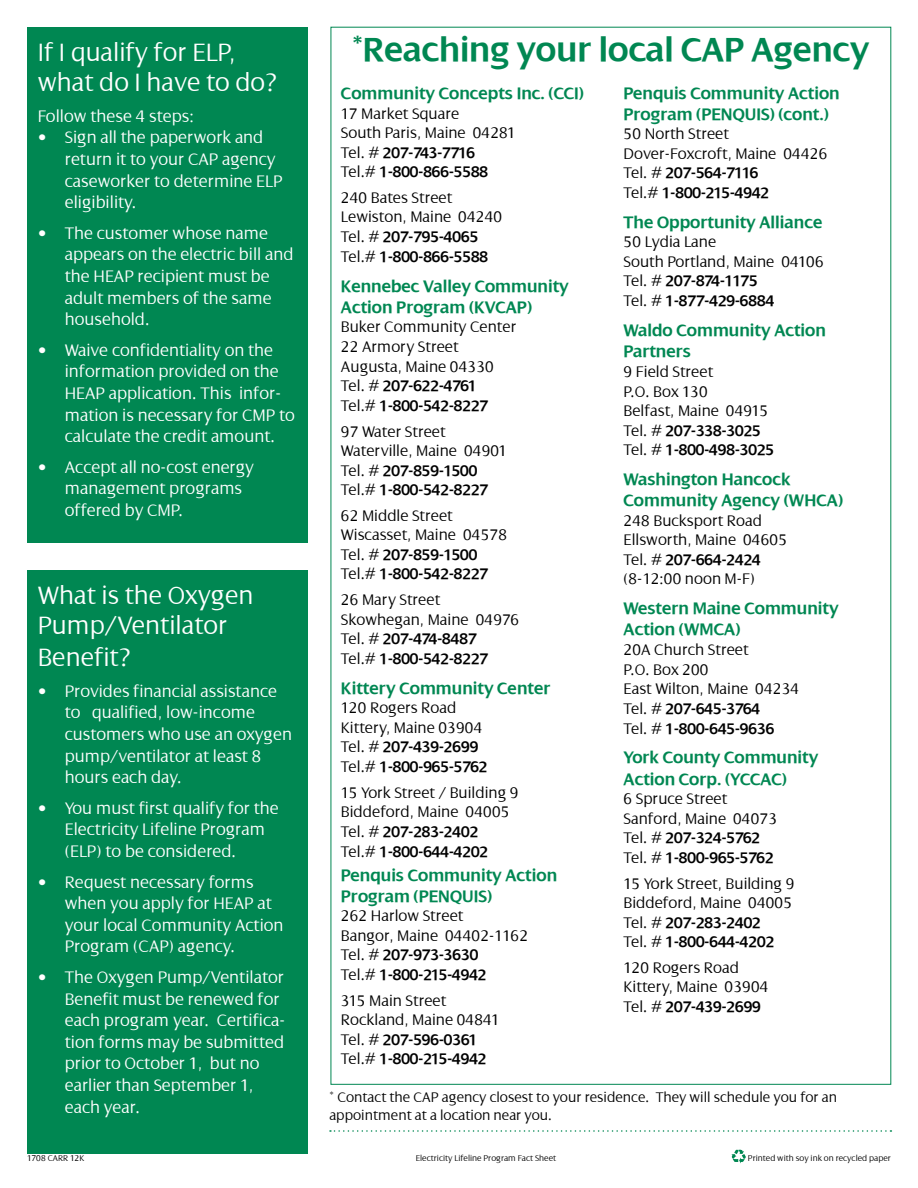
<style>
.page{position:relative;width:918px;height:1188px;background:#fff}
.page>*{position:absolute;margin:0;border:0;box-sizing:border-box;transform-origin:0 0}
.t1{font:600 36px "Dialog";color:#008752}
.t2{font:300 27px/30px "Dialog";color:#fff}
.t3{font:300 18px/21.6px "Dialog";color:#fff}
.t4{font:600 18px/21px "Dialog";color:#008752}
.t5{font:300 16.5px/19.5px "Dialog";color:#000}
.t6{font:300 15px/18px "Dialog";color:#000}
.t7{font:300 9px "Dialog";color:#000}
.s1{font-weight:600}
</style>
<div class="page">
<svg style="left:731px;top:1149px;width:15px;height:14px"></svg>
<div style="left:27px;top:27px;width:281px;height:516px;background:#008752"></div>
<div style="left:27px;top:570px;width:281px;height:584px;background:#008752"></div>
<svg style="left:330px;top:1130px;width:561px;height:2px"></svg>
<h2 class="t2" style="left:38px;top:38px;width:242px">If I qualify for ELP, what do I have to do?</h2>
<p class="t3" style="left:38px;top:105px;width:158px">Follow these 4 steps:</p>
<p class="t3" style="left:65px;top:127px;width:219px;text-indent:-27px">• Sign all the paperwork and return it to your CAP agency caseworker to determine ELP eligibility.</p>
<p class="t3" style="left:65px;top:222px;width:230px;text-indent:-27px">• The customer whose name appears on the electric bill and the HEAP recipient must be adult members of the same household.</p>
<p class="t3" style="left:65px;top:339px;width:232px;text-indent:-27px">• Waive confidentiality on the information provided on the<br>HEAP application. This infor&shy;mation is necessary for CMP to calculate the credit amount.</p>
<p class="t3" style="left:65px;top:456px;width:191px;text-indent:-27px">• Accept all no-cost energy management programs offered by CMP.</p>
<h2 class="t2" style="left:38px;top:580px;width:217px">What is the Oxygen<br>Pump/Ventilator</h2>
<h2 class="t2" style="left:38px;top:643px;width:95px">Benefit?</h2>
<p class="t3" style="left:65px;top:680px;width:229px;text-indent:-27px">• Provides financial assistance to qualified, low-income customers who use an oxygen pump/ventilator at least 8 hours each day.</p>
<p class="t3" style="left:65px;top:797px;width:216px;text-indent:-27px">• You must first qualify for the<br>Electricity Lifeline Program (ELP) to be considered.</p>
<p class="t3" style="left:65px;top:871px;width:220px;text-indent:-27px">• Request necessary forms when you apply for HEAP at your local Community Action<br>Program (CAP) agency.</p>
<p class="t3" style="left:65px;top:967px;width:222px;text-indent:-27px">• The Oxygen Pump/Ventilator<br>Benefit must be renewed for each program year. Certifica&shy;tion forms may be submitted prior to October 1, but no earlier than September 1, each year.</p>
<h1 class="t1" style="left:353px;top:30px;width:518px">*Reaching your local CAP Agency</h1>
<p class="t4" style="left:341px;top:83px;width:244px">Community Concepts Inc. (CCI)</p>
<p class="t5" style="left:341px;top:104px;width:177px">17 Market Square<br>South Paris, Maine 04281<br>Tel. # <span class="s1">207-743-7716<br></span>Tel.# <span class="s1">1-800-866-5588</span></p>
<p class="t5" style="left:341px;top:188px;width:163px">240 Bates Street<br>Lewiston, Maine 04240<br>Tel. # <span class="s1">207-795-4065<br></span>Tel.# <span class="s1">1-800-866-5588</span></p>
<p class="t4" style="left:341px;top:275px;width:229px">Kennebec Valley Community<br>Action Program (KVCAP)</p>
<p class="t5" style="left:341px;top:317px;width:177px">Buker Community Center<br>22 Armory Street<br>Augusta, Maine 04330<br>Tel. # <span class="s1">207-622-4761<br></span>Tel.# <span class="s1">1-800-542-8227</span></p>
<p class="t5" style="left:341px;top:422px;width:168px">97 Water Street<br>Waterville, Maine 04901<br>Tel. # <span class="s1">207-859-1500<br></span>Tel.# <span class="s1">1-800-542-8227</span></p>
<p class="t5" style="left:341px;top:506px;width:168px">62 Middle Street<br>Wiscasset, Maine 04578<br>Tel. # <span class="s1">207-859-1500<br></span>Tel.# <span class="s1">1-800-542-8227</span></p>
<p class="t5" style="left:341px;top:590px;width:180px">26 Mary Street<br>Skowhegan, Maine 04976<br>Tel. # <span class="s1">207-474-8487<br></span>Tel.# <span class="s1">1-800-542-8227</span></p>
<p class="t4" style="left:341px;top:677px;width:211px">Kittery Community Center</p>
<p class="t5" style="left:341px;top:698px;width:148px">120 Rogers Road<br>Kittery, Maine 03904<br>Tel. # <span class="s1">207-439-2699<br></span>Tel.# <span class="s1">1-800-965-5762</span></p>
<p class="t5" style="left:341px;top:783px;width:179px">15 York Street / Building 9<br>Biddeford, Maine 04005<br>Tel. # <span class="s1">207-283-2402<br></span>Tel.# <span class="s1">1-800-644-4202</span></p>
<p class="t4" style="left:341px;top:864px;width:218px">Penquis Community Action<br>Program (PENQUIS)</p>
<p class="t5" style="left:341px;top:906px;width:189px">262 Harlow Street<br>Bangor, Maine 04402-1162<br>Tel. # <span class="s1">207-973-3630<br></span>Tel.# <span class="s1">1-800-215-4942</span></p>
<p class="t5" style="left:341px;top:991px;width:161px">315 Main Street<br>Rockland, Maine 04841<br>Tel. # <span class="s1">207-596-0361<br></span>Tel.# <span class="s1">1-800-215-4942</span></p>
<p class="t4" style="left:624px;top:83px;width:218px">Penquis Community Action<br>Program (PENQUIS) (cont.)</p>
<p class="t5" style="left:624px;top:124px;width:205px">50 North Street<br>Dover-Foxcroft, Maine 04426<br>Tel. # <span class="s1">207-564-7116<br></span>Tel.# <span class="s1">1-800-215-4942</span></p>
<p class="t4" style="left:624px;top:212px;width:200px">The Opportunity Alliance</p>
<p class="t5" style="left:624px;top:233px;width:202px">50 Lydia Lane<br>South Portland, Maine 04106<br>Tel. # <span class="s1">207-874-1175<br></span>Tel. # <span class="s1">1-877-429-6884</span></p>
<p class="t4" style="left:624px;top:320px;width:204px">Waldo Community Action<br>Partners</p>
<p class="t5" style="left:624px;top:362px;width:152px">9 Field Street<br>P.O. Box 130<br>Belfast, Maine 04915<br>Tel. # <span class="s1">207-338-3025<br></span>Tel. # <span class="s1">1-800-498-3025</span></p>
<p class="t4" style="left:624px;top:469px;width:221px">Washington Hancock<br>Community Agency (WHCA)</p>
<p class="t5" style="left:624px;top:511px;width:165px">248 Bucksport Road<br>Ellsworth, Maine 04605<br>Tel. # <span class="s1">207-664-2424 </span>(8-12:00 noon M-F)</p>
<p class="t4" style="left:624px;top:598px;width:217px">Western Maine Community<br>Action (WMCA)</p>
<p class="t5" style="left:624px;top:640px;width:177px">20A Church Street<br>P.O. Box 200<br>East Wilton, Maine 04234<br>Tel. # <span class="s1">207-645-3764<br></span>Tel. # <span class="s1">1-800-645-9636</span></p>
<p class="t4" style="left:624px;top:747px;width:196px">York County Community<br>Action Corp. (YCCAC)</p>
<p class="t5" style="left:624px;top:789px;width:155px">6 Spruce Street<br>Sanford, Maine 04073<br>Tel. # <span class="s1">207-324-5762<br></span>Tel. # <span class="s1">1-800-965-5762</span></p>
<p class="t5" style="left:624px;top:874px;width:172px">15 York Street, Building 9<br>Biddeford, Maine 04005<br>Tel. # <span class="s1">207-283-2402<br></span>Tel. # <span class="s1">1-800-644-4202</span></p>
<p class="t5" style="left:624px;top:958px;width:147px">120 Rogers Road<br>Kittery, Maine 03904<br>Tel. # <span class="s1">207-439-2699</span></p>
<p class="t6" style="left:329px;top:1088px;width:509px">* Contact the CAP agency closest to your residence. They will schedule you for an appointment at a location near you.</p>
<p class="t7" style="left:27px;top:1154px;width:59px">1708 CARR 12K</p>
<p class="t7" style="left:416px;top:1154px;width:142px">Electricity Lifeline Program Fact Sheet</p>
<p class="t7" style="left:748px;top:1154px;width:145px">Printed with soy ink on recycled paper</p>
</div>
